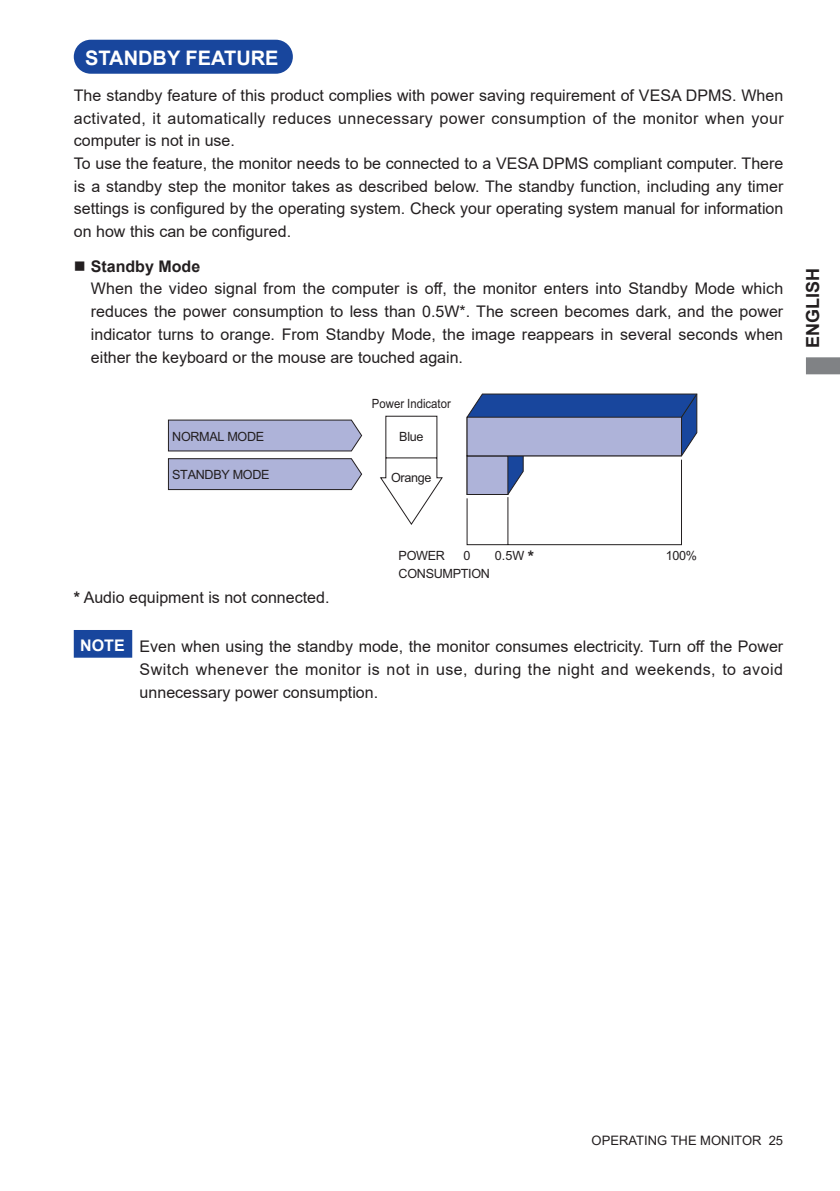
<style>
.page{position:relative;width:840px;height:1191px;background:#fff}
.page>*{position:absolute;margin:0;border:0;box-sizing:border-box;transform-origin:0 0}
.t1{font:700 20px "Arial";color:#fff}
.t2{font:700 18px "Arial";color:#231f20}
.t3{font:16px/22.6px "Arial";color:#231f20}
.t4{font:700 16px "Arial";color:#fff}
.t5{font:700 16px "Arial";color:#231f20}
.t6{font:13px "Arial";color:#231f20}
.t7{font:12.8px "Arial";letter-spacing:-.025em;color:#231f20}
.t8{font:12.8px "Arial";color:#231f20;scale:.89 1}
.s1{font-weight:700}
</style>
<div class="page">
<svg style="left:806px;top:357px;width:33px;height:17px"></svg>
<div style="left:75px;top:41px;width:217px;height:32px;background:#18469d;border-radius:16px"></div>
<div style="left:74px;top:40px;width:219px;height:34px;border:2px solid #18469d;border-radius:16px"></div>
<div style="left:74px;top:630px;width:58px;height:27px;background:#18469d"></div>
<svg style="left:466px;top:393px;width:231px;height:152px"></svg>
<svg style="left:167px;top:415px;width:276px;height:110px"></svg>
<p class="t1" style="left:85px;top:43px;width:195px">STANDBY FEATURE</p>
<p class="t3" style="left:74px;top:84px;width:711px">The standby feature of this product complies with power saving requirement of VESA DPMS. When activated, it automatically reduces unnecessary power consumption of the monitor when your computer is not in use.<br>To use the feature, the monitor needs to be connected to a VESA DPMS compliant computer. There is a standby step the monitor takes as described below. The standby function, including any timer settings is configured by the operating system. Check your operating system manual for information on how this can be configured.</p>
<p class="t3" style="left:91px;top:255px;width:693px;text-indent:-17px">■ <span class="s1">Standby Mode<br></span>When the video signal from the computer is off, the monitor enters into Standby Mode which reduces the power consumption to less than 0.5W*. The screen becomes dark, and the power indicator turns to orange. From Standby Mode, the image reappears in several seconds when either the keyboard or the mouse are touched again.</p>
<p class="t7" style="left:172px;top:428px;width:94px">NORMAL MODE</p>
<p class="t7" style="left:172px;top:466px;width:99px">STANDBY MODE</p>
<p class="t8" style="left:372px;top:395px;width:90px">Power Indicator</p>
<p class="t7" style="left:399px;top:428px;width:26px">Blue</p>
<p class="t7" style="left:391px;top:469px;width:42px">Orange</p>
<p class="t2" style="left:799px;top:348px;width:82px;rotate:-90deg">ENGLISH</p>
<p class="t3" style="left:74px;top:586px;width:257px"><span class="s1">*</span> Audio equipment is not connected.</p>
<p class="t7" style="left:398px;top:547px;width:48px">POWER</p>
<p class="t7" style="left:463px;top:547px;width:9px">0</p>
<p class="t7" style="left:494px;top:547px;width:31px">0.5W</p>
<p class="t7" style="left:665px;top:547px;width:33px">100%</p>
<p class="t7" style="left:398px;top:565px;width:93px">CONSUMPTION</p>
<p class="t5" style="left:527px;top:545px;width:8px">*</p>
<p class="t4" style="left:80px;top:633px;width:46px">NOTE</p>
<p class="t3" style="left:139px;top:635px;width:644px;text-align:justify">Even when using the standby mode, the monitor consumes electricity. Turn off the Power Switch whenever the monitor is not in use, during the night and weekends, to avoid unnecessary power consumption.</p>
<p class="t6" style="left:591px;top:1131px;width:193px">OPERATING THE MONITOR 25</p>
</div>
